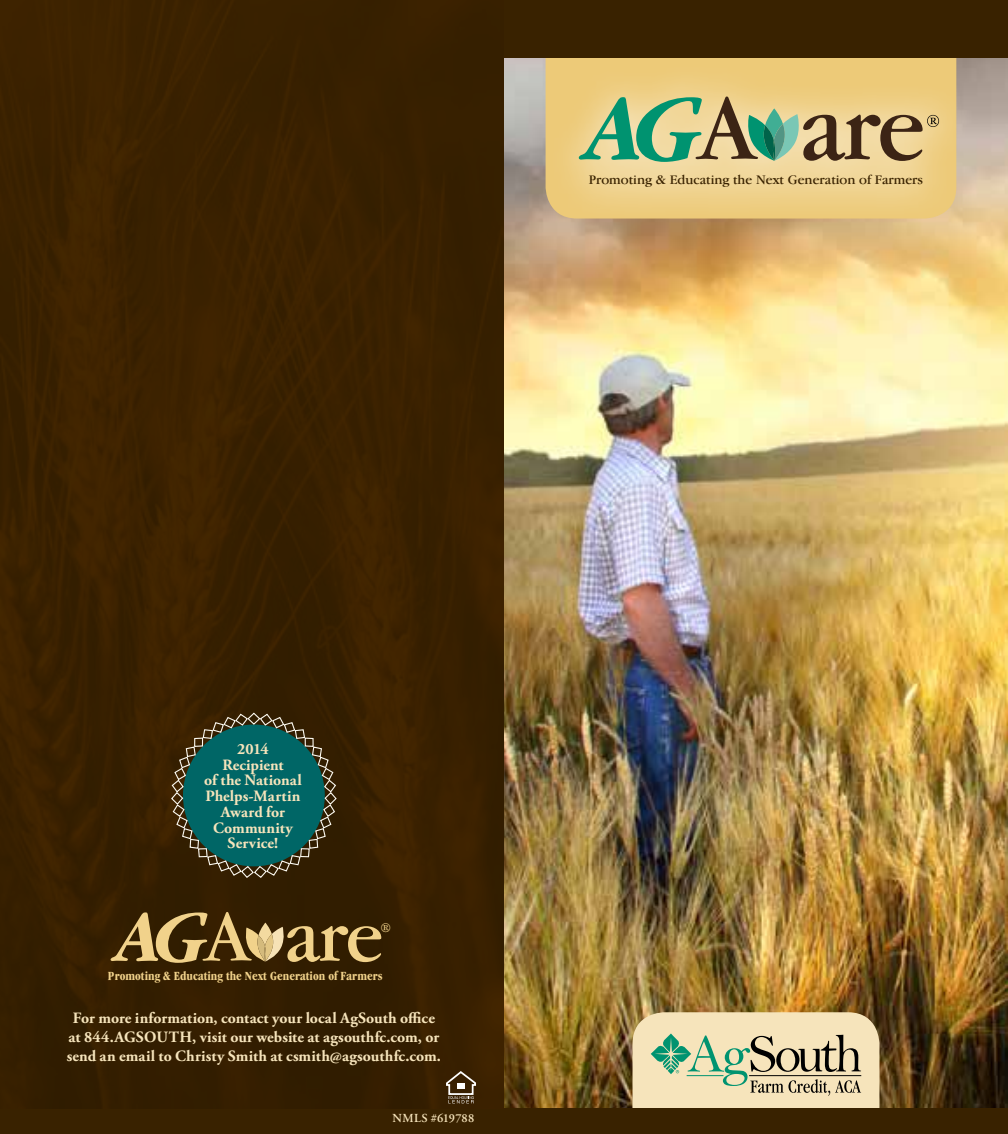
<style>
.page{position:relative;width:1008px;height:1134px;background:#fff}
.page>*{position:absolute;margin:0;border:0;box-sizing:border-box;transform-origin:0 0}
.t1{font:75.08px "Garamond IT Cby BT";color:#f1d28b}
.t2{font:700 15.75px/15.8px "Adobe Garamond Pro";letter-spacing:.005em;color:#f6e4bb;text-align:center}
.t3{font:13.47px "Garamond IT Cby BT";color:#392200}
.t4{font:700 condensed 12.95px "Garamond IT Cby BT";color:#f1d28b}
.t5{font:12.95px "Garamond IT Cby BT";color:#f1d28b}
.t6{font:600 12.25px "Adobe Garamond Pro";letter-spacing:.02em;color:#f6e4bb}
.s1{font-weight:700;font-style:italic}
</style>
<div class="page">
<div style="left:0;top:0;width:504px;height:1134px;background:#392200"></div>
<img style="left:504px;top:58px;width:504px;height:1050px">
<div style="left:504px;top:0;width:504px;height:58px;background:#392200"></div>
<div style="left:504px;top:1108px;width:504px;height:26px;background:#392200"></div>
<svg style="left:633px;top:1012px;width:246px;height:96px;background:#d6cea8"></svg>
<svg style="left:246px;top:923px;width:38px;height:39px"></svg>
<svg style="left:263px;top:946px;width:4px;height:15px"></svg>
<div style="left:545px;top:61px;width:429px;height:161px;background:#f6e4bb;opacity:.95"></div>
<svg style="left:579px;top:97px;width:360px;height:65px;background:#aaaf7e"></svg>
<div style="left:183px;top:725px;width:142px;height:141px;background:#066;border-radius:50%"></div>
<div style="left:305px;top:738px;width:9px;height:9px;border:1px solid #fdfaf1"></div>
<svg style="left:202px;top:712px;width:104px;height:28px"></svg>
<div style="left:194px;top:738px;width:9px;height:9px;border:1px solid #fdfaf1"></div>
<svg style="left:171px;top:746px;width:166px;height:132px"></svg>
<svg style="left:446px;top:1071px;width:30px;height:32px"></svg>
<p class="t3" style="left:589px;top:172px;width:336px">Promoting &amp; Educating the Next Generation of Farmers</p>
<p class="t2" style="left:204px;top:741px;width:99px">2014<br>Recipient<br>of the National<br>Phelps-Martin<br>Award for<br>Community<br>Service!</p>
<h1 class="t1" style="left:115px;top:892px;width:270px"><span class="s1">AG</span>A are</h1>
<p class="t4" style="left:108px;top:968px;width:276px">Promoting &amp; Educating the Next Generation of Farmers</p>
<p class="t5" style="left:381px;top:920px;width:12px">®</p>
<p class="t2" style="left:67px;top:1009px;width:376px;line-height:18.9px">For more information, contact your local AgSouth office at 844.AgSouth, visit our website at agsouthfc.com, or send an email to Christy Smith at csmith@agsouthfc.com.</p>
<p class="t6" style="left:393px;top:1111px;width:83px">NMLS #619788</p>
</div>
